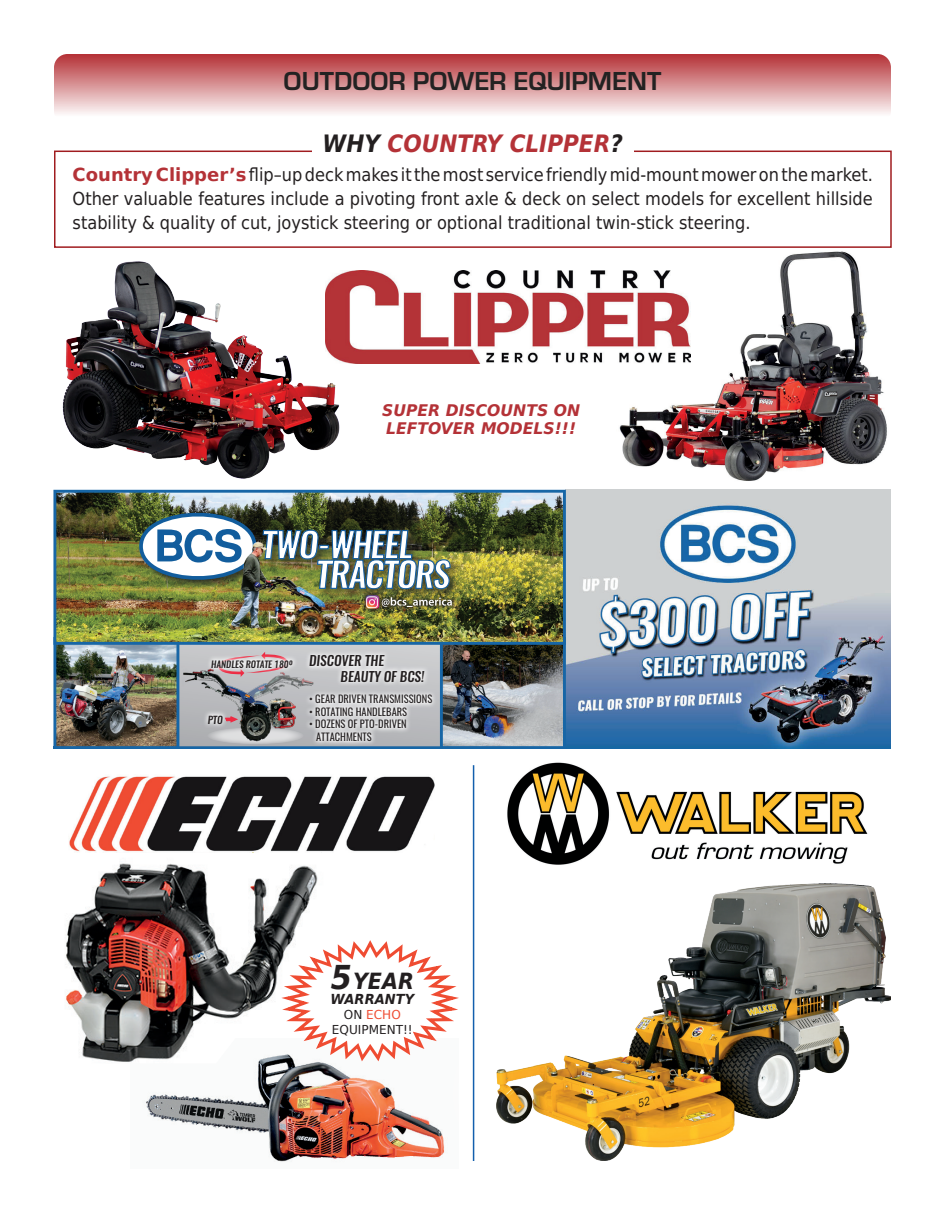
<style>
.page{position:relative;width:945px;height:1215px;background:#fff}
.page>*{position:absolute;margin:0;border:0;box-sizing:border-box;transform-origin:0 0}
.t1{font:700 27px "Eurostile";color:#232222}
.t2{font:italic 700 24px "DejaVu Sans Condensed";color:#b43237}
.t3{font:italic 700 22.2px "DejaVu Sans";color:#231f20;scale:.93 1}
.t4{font:18px/24px "DejaVu Sans Condensed";color:#231f20;text-align:justify}
.t5{font:italic 700 15.9px/18.1px "DejaVu Sans";color:#b43237}
.t6{font:italic 700 13.8px "DejaVu Sans";color:#231f20;scale:.95 1}
.t7{font:italic 500 13.5px/15px "Oswald";color:#231f20}
.t8{font:12.3px "DejaVu Sans";color:#231f20}
.t9{font:12.3px "DejaVu Sans";color:#ef4c32}
.t10{font:10.5px/12.6px "Oswald";color:#231f20}
.t11{font:italic 500 10.2px "Oswald";color:#231f20}
.t12{font:italic 500 9.3px "Oswald";color:#231f20}
.s1{color:#231f20}
.s2{font-family:"DejaVu Sans";font-weight:700;color:#b43237}
.s3{font-size:32.85px}
</style>
<div class="page">
<img style="left:146px;top:1063px;width:272px;height:99px">
<img style="left:66px;top:863px;width:252px;height:200px">
<img style="left:62px;top:261px;width:278px;height:218px">
<img style="left:619px;top:251px;width:268px;height:230px">
<div style="left:54px;top:54px;width:837px;height:71px;background:linear-gradient(to bottom,#b43136,#fff);border-radius:14px"></div>
<img style="left:69px;top:776px;width:366px;height:77px">
<svg style="left:275px;top:938px;width:143px;height:127px"></svg>
<img style="left:325px;top:270px;width:366px;height:93px">
<div style="left:418px;top:803px;width:527px;height:412px;background:#fff"></div>
<img style="left:497px;top:883px;width:394px;height:278px">
<img style="left:566px;top:490px;width:325px;height:259px">
<img style="left:57px;top:494px;width:505px;height:147px">
<div style="left:53px;top:490px;width:513px;height:155px;border:3px solid #1766a6"></div>
<div style="left:315px;top:557px;width:147px;height:44px;background:#231f20;opacity:.75"></div>
<img style="left:142px;top:500px;width:312px;height:135px">
<div style="left:361px;top:590px;width:95px;height:24px;background:#231f20;opacity:.6"></div>
<svg style="left:384px;top:593px;width:72px;height:19px"></svg>
<svg style="left:384px;top:597px;width:68px;height:10px"></svg>
<svg style="left:361px;top:591px;width:23px;height:22px"></svg>
<img style="left:366px;top:595px;width:13px;height:14px">
<img style="left:53px;top:643px;width:513px;height:106px">
<img style="left:507px;top:762px;width:361px;height:103px">
<hr style="left:473px;top:765px;width:1px;height:396px;background:#135fad">
<div style="left:54px;top:151px;width:838px;height:97px;border:2px solid #a01c1f"></div>
<div style="left:312px;top:131px;width:322px;height:25px;background:#fff"></div>
<p class="t1" style="left:284px;top:66px;width:379px">OUTDOOR POWER EQUIPMENT</p>
<p class="t2" style="left:323px;top:125px;width:302px"><span class="s1">WHY</span> COUNTRY CLIPPER<span class="s1">?</span></p>
<p class="t4" style="left:73px;top:162px;width:802px"><span class="s2">Country Clipper’s</span> flip–up deck makes it the most service friendly mid-mount mower on the market.<br>Other valuable features include a pivoting front axle &amp; deck on select models for excellent hillside stability &amp; quality of cut, joystick steering or optional traditional twin-stick steering.</p>
<p class="t5" style="left:382px;top:401px;width:200px">SUPER DISCOUNTS ON<br>LEFTOVER MODELS!!!</p>
<p class="t12" style="left:211px;top:657px;width:83px">HANDLES ROTATE 180º</p>
<p class="t11" style="left:208px;top:712px;width:17px">PTO</p>
<p class="t7" style="left:341px;top:654px;width:85px;text-indent:-31px">DISCOVER THE<br>BEAUTY OF BCS!</p>
<p class="t10" style="left:309px;top:692px;width:125px">• GEAR DRIVEN TRANSMISSIONS</p>
<p class="t10" style="left:309px;top:704px;width:100px">• ROTATING HANDLEBARS</p>
<p class="t10" style="left:316px;top:717px;width:92px;text-indent:-7px">• DOZENS OF PTO-DRIVEN<br>ATTACHMENTS</p>
<p class="t3" style="left:331px;top:964px;width:91px"><span class="s3">5</span>YEAR</p>
<p class="t6" style="left:331px;top:989px;width:90px">WARRANTY</p>
<p class="t9" style="left:344px;top:1004px;width:58px"><span class="s1">ON</span> ECHO</p>
<p class="t8" style="left:332px;top:1019px;width:82px">EQUIPMENT!!</p>
</div>
